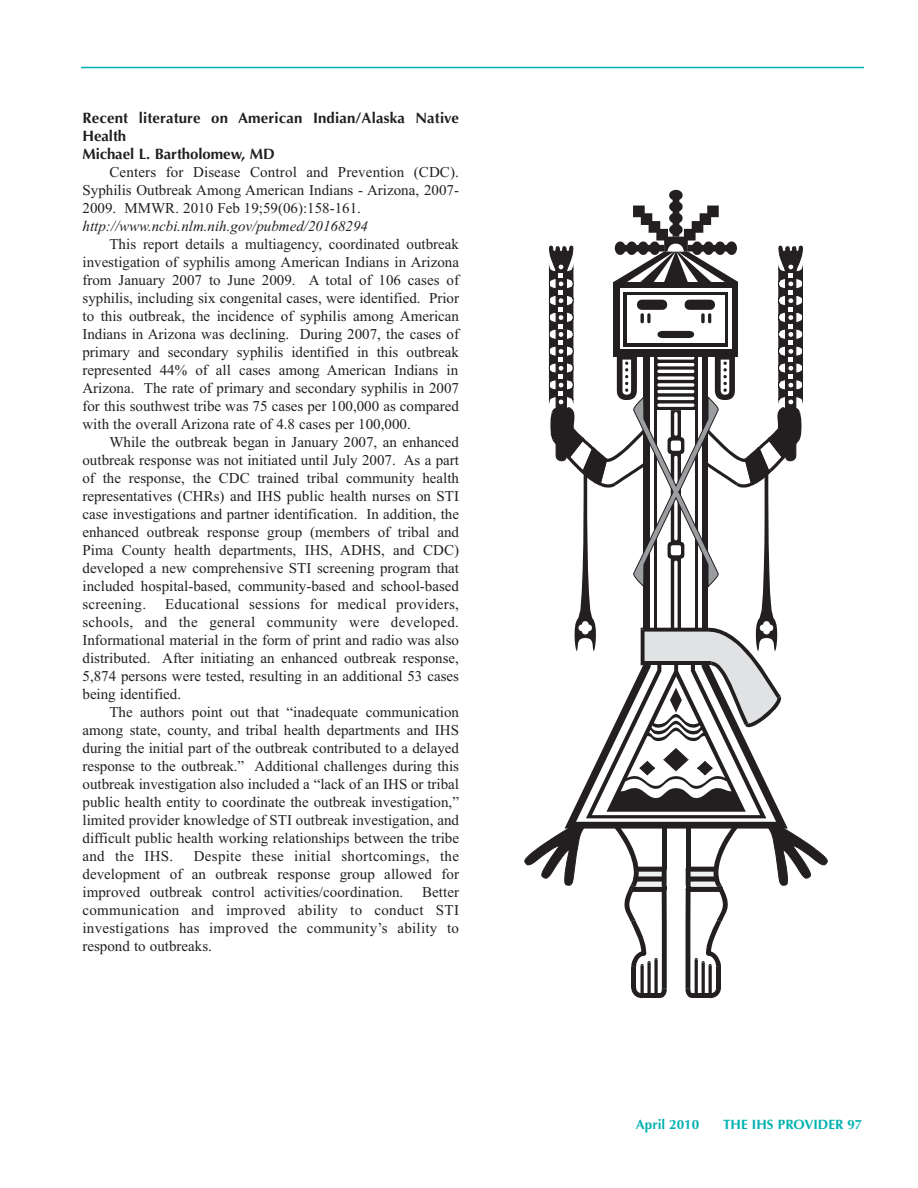
<style>
.page{position:relative;width:918px;height:1188px;background:#fff}
.page>*{position:absolute;margin:0;border:0;box-sizing:border-box;transform-origin:0 0}
.t1{font:15px/18px "Times New Roman";color:#231f20;text-align:justify}
.t2{font:700 15px/18px "Optima";letter-spacing:.01em;color:#231f20}
.t3{font:700 13.5px "Optima";color:#00b2b0}
.s1{font-style:italic}
</style>
<div class="page">
<hr style="left:81px;top:67px;width:783px;height:1px;background:#00b2b0">
<svg style="left:524px;top:190px;width:304px;height:808px"></svg>
<h5 class="t2" style="left:82px;top:111px;width:378px">Recent literature on American Indian/Alaska Native<br>Health<br>Michael L. Bartholomew, MD</h5>
<p class="t1" style="left:82px;top:165px;width:378px;text-align:left;text-indent:27px">Centers for Disease Control and Prevention (CDC).<br>Syphilis Outbreak Among American Indians - Arizona, 2007- 2009. MMWR. 2010 Feb 19;59(06):158-161. <span class="s1">http://www.ncbi.nlm.nih.gov/pubmed/20168294</span></p>
<p class="t1" style="left:82px;top:237px;width:380px;text-align:left;text-indent:27px">This report details a multiagency, coordinated outbreak investigation of syphilis among American Indians in Arizona from January 2007 to June 2009. A total of 106 cases of syphilis, including six congenital cases, were identified. Prior to this outbreak, the incidence of syphilis among American Indians in Arizona was declining. During 2007, the cases of primary and secondary syphilis identified in this outbreak represented 44% of all cases among American Indians in Arizona. The rate of primary and secondary syphilis in 2007 for this southwest tribe was 75 cases per 100,000 as compared with the overall Arizona rate of 4.8 cases per 100,000.</p>
<p class="t1" style="left:82px;top:435px;width:378px;text-indent:27px">While the outbreak began in January 2007, an enhanced outbreak response was not initiated until July 2007. As a part of the response, the CDC trained tribal community health representatives (CHRs) and IHS public health nurses on STI case investigations and partner identification. In addition, the enhanced outbreak response group (members of tribal and Pima County health departments, IHS, ADHS, and CDC) developed a new comprehensive STI screening program that included hospital-based, community-based and school-based screening.</p>
<p class="t1" style="left:83px;top:597px;width:378px;text-indent:83px">Educational sessions for medical providers, schools, and the general community were developed.<br>Informational material in the form of print and radio was also distributed. After initiating an enhanced outbreak response, 5,874 persons were tested, resulting in an additional 53 cases being identified.</p>
<p class="t1" style="left:82px;top:705px;width:378px;text-indent:27px">The authors point out that “inadequate communication among state, county, and tribal health departments and IHS during the initial part of the outbreak contributed to a delayed response to the outbreak.” Additional challenges during this outbreak investigation also included a “lack of an IHS or tribal public health entity to coordinate the outbreak investigation,” limited provider knowledge of STI outbreak investigation, and difficult public health working relationships between the tribe and the IHS.</p>
<p class="t1" style="left:82px;top:849px;width:378px;text-indent:111px">Despite these initial shortcomings, the development of an outbreak response group allowed for improved outbreak control activities/coordination.</p>
<p class="t1" style="left:82px;top:885px;width:378px;text-indent:340px">Better communication and improved ability to conduct STI investigations has improved the community’s ability to respond to outbreaks.</p>
<p class="t3" style="left:636px;top:1119px;width:65px">April 2010</p>
<p class="t3" style="left:723px;top:1119px;width:141px">THE IHS PROVIDER 97</p>
</div>
